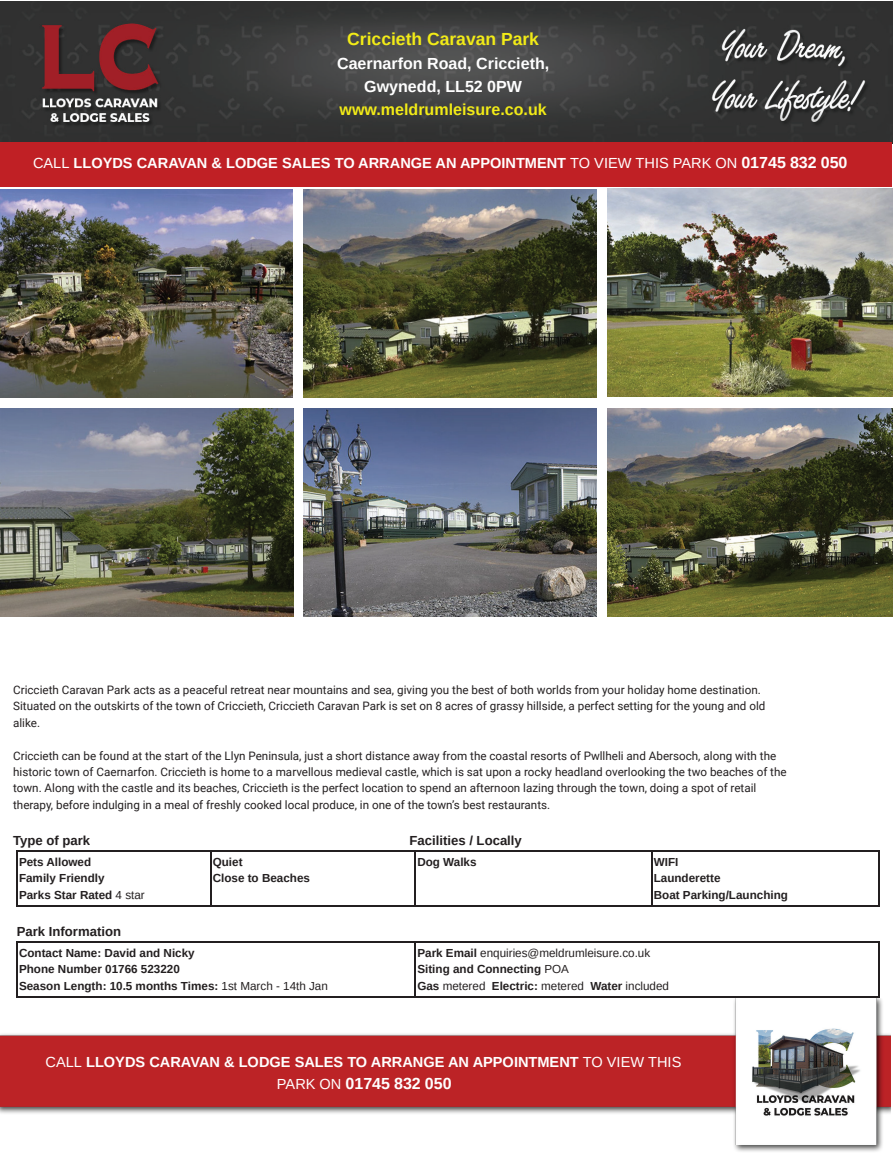
<style>
.page{position:relative;width:893px;height:1157px;background:#fff}
.page>*{position:absolute;margin:0;border:0;box-sizing:border-box;transform-origin:0 0}
.t1{font:700 17.55px "Arimo";color:#f2eb17}
.t2{font:700 16.05px/23px "Arimo";color:#fff;text-align:center}
.t3{font:700 16.05px "Arimo";color:#f2eb17}
.t4{font:700 14.55px "Arimo";color:#fff}
.t5{font:700 13.2px "Arimo";color:#231f20}
.t6{font:11.7px/16.4px "Roboto";color:#231f20}
.t7{font:700 11.7px/16.4px "Arimo";color:#231f20}
.t8{font:11.7px/16.4px "Arimo";color:#231f20}
.s1{font-weight:400}
.s2{font-size:16.05px}
.s3{font-weight:700}
.s4{font-weight:400;font-size:14.55px}
</style>
<div class="page">
<img style="left:0;top:1px;width:893px;height:142px">
<img style="left:0;top:998px;width:891px;height:154px">
<hr style="left:651px;top:850px;width:229px;height:1px;background:#231f20">
<hr style="left:651px;top:905px;width:229px;height:1px;background:#231f20">
<hr style="left:879px;top:850px;width:1px;height:56px;background:#231f20">
<hr style="left:415px;top:850px;width:237px;height:1px;background:#231f20">
<hr style="left:415px;top:905px;width:237px;height:1px;background:#231f20">
<hr style="left:651px;top:850px;width:1px;height:56px;background:#231f20">
<hr style="left:210px;top:850px;width:206px;height:1px;background:#231f20">
<hr style="left:210px;top:905px;width:206px;height:1px;background:#231f20">
<hr style="left:415px;top:850px;width:1px;height:56px;background:#231f20">
<hr style="left:16px;top:850px;width:195px;height:1px;background:#231f20">
<hr style="left:16px;top:905px;width:195px;height:1px;background:#231f20">
<hr style="left:16px;top:850px;width:2px;height:56px;background:#231f20">
<hr style="left:210px;top:850px;width:1px;height:56px;background:#231f20">
<hr style="left:415px;top:941px;width:465px;height:1px;background:#231f20">
<hr style="left:415px;top:996px;width:465px;height:1px;background:#231f20">
<hr style="left:879px;top:941px;width:1px;height:56px;background:#231f20">
<hr style="left:16px;top:941px;width:400px;height:1px;background:#231f20">
<hr style="left:16px;top:996px;width:400px;height:1px;background:#231f20">
<hr style="left:16px;top:941px;width:2px;height:56px;background:#231f20">
<hr style="left:415px;top:941px;width:1px;height:56px;background:#231f20">
<div style="left:0;top:142px;width:892px;height:45px;background:#c02025"></div>
<img style="left:303px;top:189px;width:293px;height:208px">
<img style="left:607px;top:188px;width:286px;height:208px">
<img style="left:0;top:189px;width:292px;height:208px">
<img style="left:0;top:408px;width:293px;height:208px">
<img style="left:303px;top:408px;width:293px;height:208px">
<img style="left:607px;top:408px;width:286px;height:208px">
<h1 class="t1" style="left:347px;top:29px;width:193px">Criccieth Caravan Park</h1>
<h2 class="t2" style="left:337px;top:52px;width:214px">Caernarfon Road, Criccieth,<br>Gwynedd, LL52 0PW</h2>
<h2 class="t3" style="left:340px;top:100px;width:209px">www.meldrumleisure.co.uk</h2>
<p class="t4" style="left:33px;top:155px;width:816px"><span class="s1">CALL</span> LLOYDS CARAVAN &amp; LODGE SALES TO ARRANGE AN APPOINTMENT <span class="s1">TO VIEW THIS PARK ON</span> <span class="s2">01745 832 050</span></p>
<p class="t6" style="left:13px;top:681px;width:754px">Criccieth Caravan Park acts as a peaceful retreat near mountains and sea, giving you the best of both worlds from your holiday home destination.<br>Situated on the outskirts of the town of Criccieth, Criccieth Caravan Park is set on 8 acres of grassy hillside, a perfect setting for the young and old alike.</p>
<p class="t6" style="left:13px;top:747px;width:775px">Criccieth can be found at the start of the Llyn Peninsula, just a short distance away from the coastal resorts of Pwllheli and Abersoch, along with the historic town of Caernarfon. Criccieth is home to a marvellous medieval castle, which is sat upon a rocky headland overlooking the two beaches of the town. Along with the castle and its beaches, Criccieth is the perfect location to spend an afternoon lazing through the town, doing a spot of retail therapy, before indulging in a meal of freshly cooked local produce, in one of the town’s best restaurants.</p>
<p class="t5" style="left:13px;top:833px;width:79px">Type of park</p>
<p class="t5" style="left:409px;top:833px;width:114px">Facilities / Locally</p>
<p class="t7" style="left:19px;top:853px;width:127px">Pets Allowed<br>Family Friendly<br>Parks Star Rated <span class="s1">4 star</span></p>
<p class="t7" style="left:213px;top:853px;width:99px">Quiet<br>Close to Beaches</p>
<p class="t7" style="left:417px;top:853px;width:61px">Dog Walks</p>
<p class="t7" style="left:654px;top:853px;width:136px">WIFI<br>Launderette<br>Boat Parking/Launching</p>
<p class="t5" style="left:17px;top:924px;width:106px">Park Information</p>
<p class="t7" style="left:19px;top:944px;width:310px">Contact Name: David and Nicky<br>Phone Number 01766 523220<br>Season Length: 10.5 months Times: <span class="s1">1st March - 14th Jan</span></p>
<p class="t8" style="left:417px;top:944px;width:253px"><span class="s3">Park Email</span> enquiries@meldrumleisure.co.uk<br><span class="s3">Siting and Connecting</span> POA<br><span class="s3">Gas</span> metered <span class="s3">Electric:</span> metered <span class="s3">Water</span> included</p>
<p class="t4" style="left:46px;top:1054px;width:637px"><span class="s1">CALL</span> LLOYDS CARAVAN &amp; LODGE SALES TO ARRANGE AN APPOINTMENT <span class="s1">TO VIEW THIS</span></p>
<h2 class="t2" style="left:277px;top:1072px;width:176px"><span class="s4">PARK ON</span> 01745 832 050</h2>
</div>
